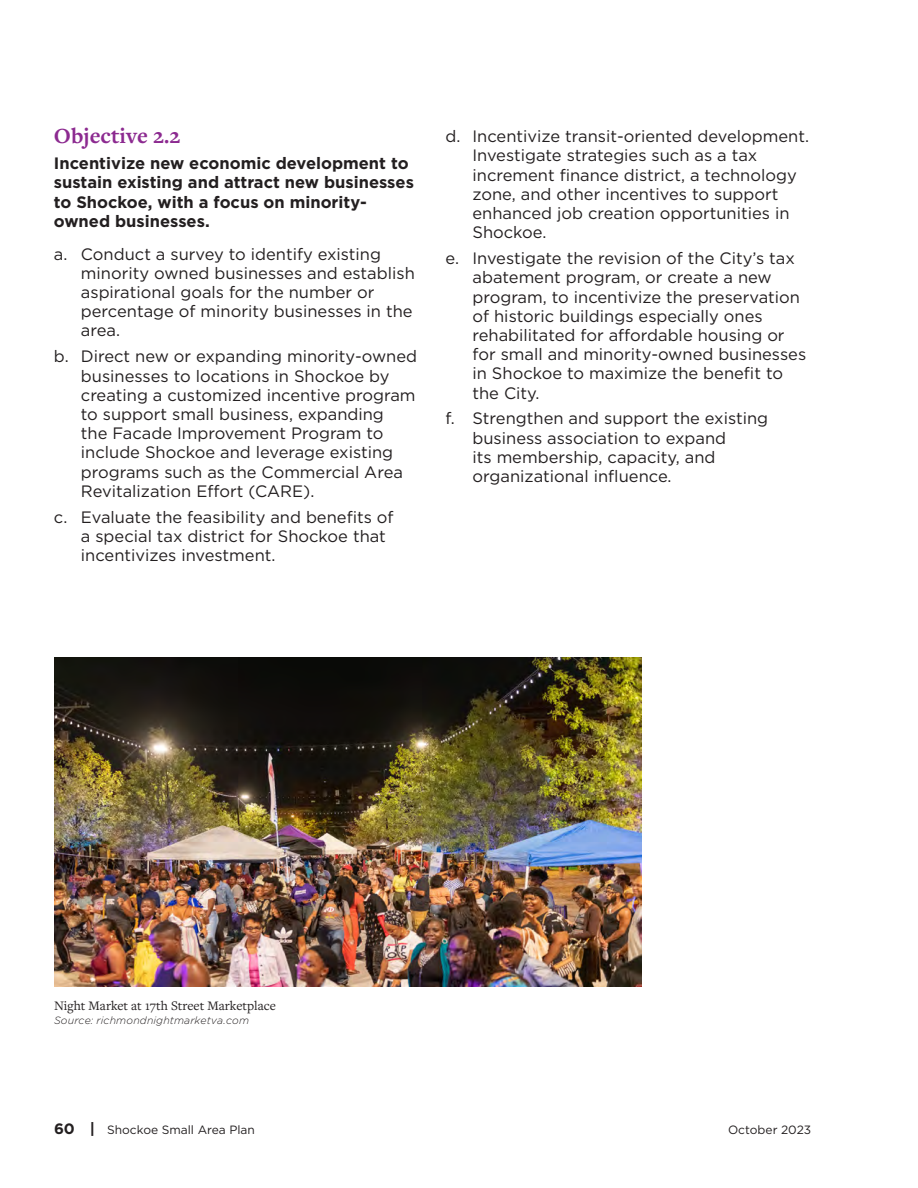
<style>
.page{position:relative;width:918px;height:1188px;background:#fff}
.page>*{position:absolute;margin:0;border:0;box-sizing:border-box;transform-origin:0 0}
.Heading2_Purple{font:700 22.5px "Freight Text Pro";color:#8c2a90}
.t1{font:16.5px/19.2px "Gotham";color:#231f20}
.Bold_Space{font:700 16.5px/19.2px "Gotham";color:#231f20}
.PhotoCaption{font:13.5px "Freight Text Pro";color:#231f20}
.t2{font:12px "Gotham";color:#231f20}
.Source{font:italic 300 10.5px "Gotham";letter-spacing:.015em;color:#231f20}
.s1{font-weight:700;font-size:15px}
</style>
<div class="page">
<img style="left:54px;top:658px;width:588px;height:329px">
<p class="Heading2_Purple" style="left:54px;top:121px;width:128px">Objective 2.2</p>
<p class="Bold_Space" style="left:54px;top:154px;width:362px">Incentivize new economic development to sustain existing and attract new businesses to Shockoe, with a focus on minority&shy;owned businesses.</p>
<p class="t1" style="left:81px;top:244px;width:335px;text-indent:-27px">a. Conduct a survey to identify existing minority owned businesses and establish aspirational goals for the number or percentage of minority businesses in the area.</p>
<p class="t1" style="left:81px;top:347px;width:338px;text-indent:-27px">b. Direct new or expanding minority-owned businesses to locations in Shockoe by creating a customized incentive program to support small business, expanding<br>the Facade Improvement Program to include Shockoe and leverage existing programs such as the Commercial Area Revitalization Effort (CARE).</p>
<p class="t1" style="left:81px;top:507px;width:314px;text-indent:-27px">c. Evaluate the feasibility and benefits of a special tax district for Shockoe that incentivizes investment.</p>
<p class="t1" style="left:472px;top:126px;width:338px;text-indent:-27px">d. Incentivize transit-oriented development.<br>Investigate strategies such as a tax increment finance district, a technology zone, and other incentives to support enhanced job creation opportunities in Shockoe.</p>
<p class="t1" style="left:472px;top:248px;width:335px;text-indent:-27px">e. Investigate the revision of the City’s tax abatement program, or create a new program, to incentivize the preservation of historic buildings especially ones rehabilitated for affordable housing or for small and minority-owned businesses in Shockoe to maximize the benefit to the City.</p>
<p class="t1" style="left:472px;top:409px;width:297px;text-indent:-27px">f. Strengthen and support the existing business association to expand<br>its membership, capacity, and organizational influence.</p>
<p class="PhotoCaption" style="left:54px;top:996px;width:224px">Night Market at 17th Street Marketplace</p>
<p class="Source" style="left:54px;top:1014px;width:197px">Source: richmondnightmarketva.com</p>
<p class="t2" style="left:54px;top:1122px;width:202px"><span class="s1">60 |</span> Shockoe Small Area Plan</p>
<p class="t2" style="left:728px;top:1122px;width:85px">October 2023</p>
</div>
